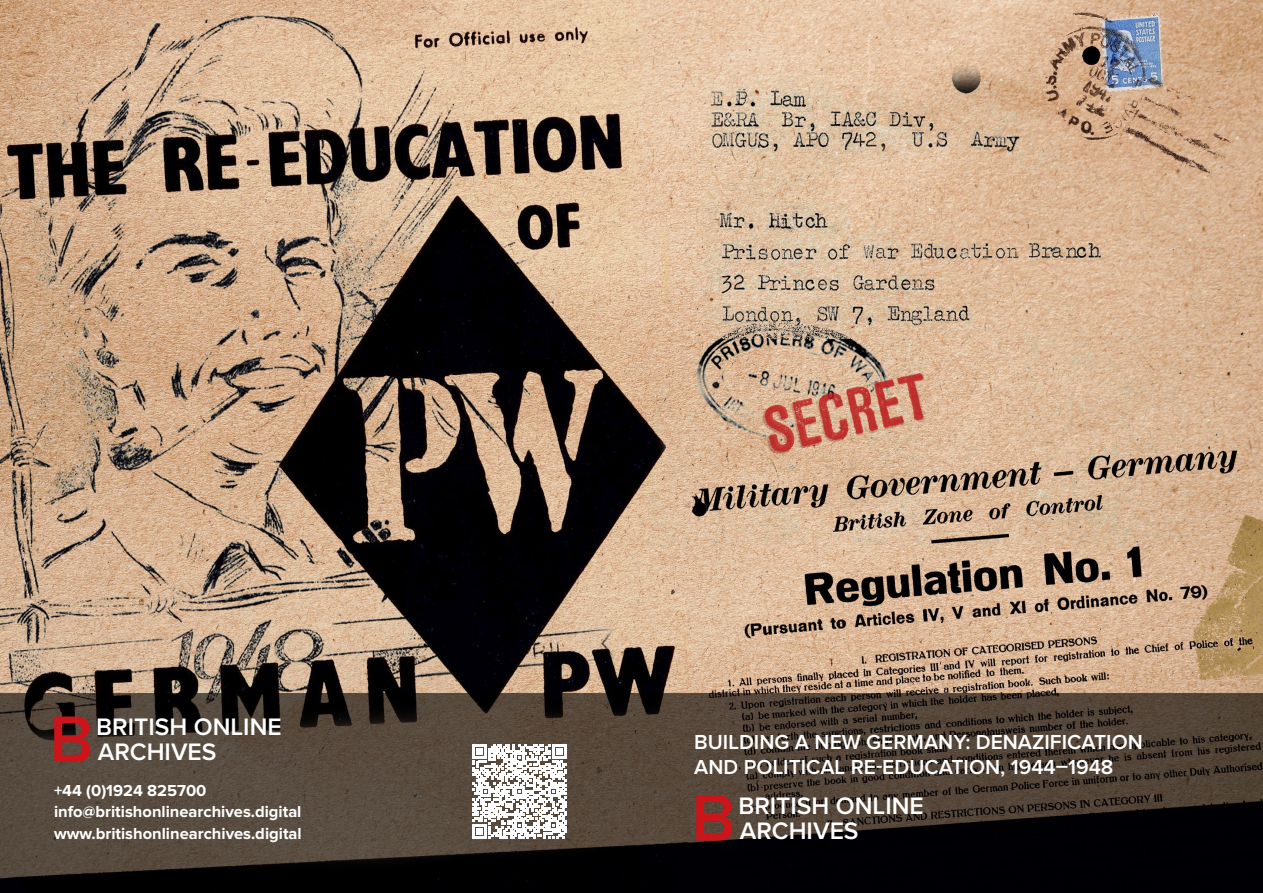
<style>
.page{position:relative;width:1263px;height:893px;background:#fff}
.page>*{position:absolute;margin:0;border:0;box-sizing:border-box;transform-origin:0 0}
.t1{font:600 67.95px "Proxima Nova";color:#cb151a}
.t2{font:600 24.75px/25px "Proxima Nova";color:#fff}
.t3{font:600 21px "Proxima Nova";color:#fff}
.t4{font:700 16.5px "Proxima Nova";color:#fff}
</style>
<div class="page">
<img style="left:0;top:0;width:1263px;height:693px">
<svg style="left:0;top:693px;width:1263px;height:200px;background:#393028"></svg>
<svg style="left:472px;top:744px;width:95px;height:95px"></svg>
<p class="t1" style="left:49px;top:688px;width:46px">B</p>
<p class="t2" style="left:96px;top:713px;width:187px">BRITISH ONLINE<br>ARCHIVES</p>
<p class="t4" style="left:54px;top:782px;width:154px">+44 (0)1924 825700</p>
<p class="t4" style="left:54px;top:804px;width:249px">info@britishonlinearchives.digital</p>
<p class="t4" style="left:54px;top:826px;width:249px">www.britishonlinearchives.digital</p>
<p class="t3" style="left:694px;top:732px;width:450px">BUILDING A NEW GERMANY: DENAZIFICATION</p>
<p class="t3" style="left:694px;top:758px;width:421px">AND POLITICAL RE-EDUCATION, 1944–1948</p>
<p class="t1" style="left:691px;top:767px;width:46px">B</p>
<p class="t2" style="left:738px;top:792px;width:187px">BRITISH ONLINE<br>ARCHIVES</p>
</div>
